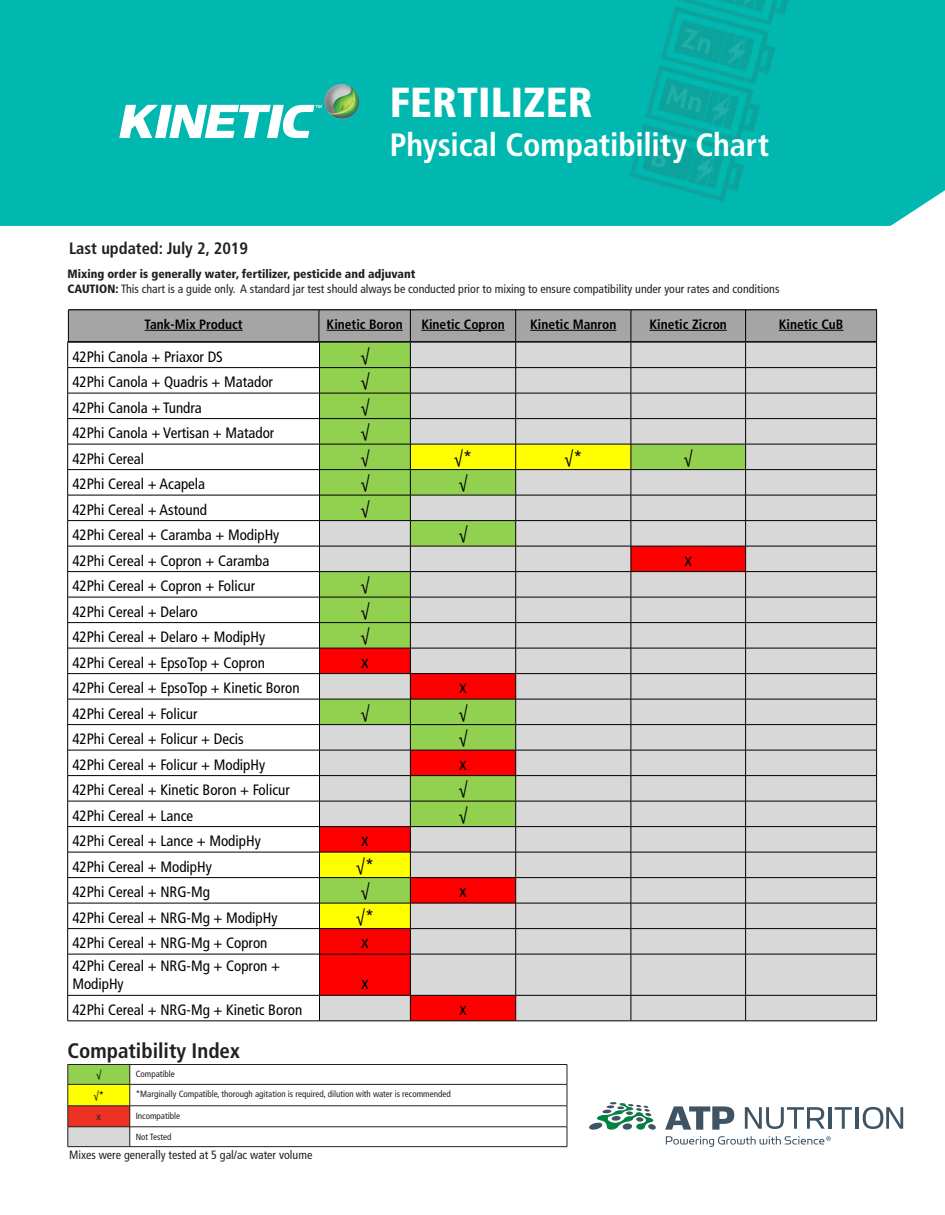
<style>
.page{position:relative;width:945px;height:1215px;background:#fff}
.page>*{position:absolute;margin:0;border:0;box-sizing:border-box;transform-origin:0 0}
.t1{font:900 condensed 42px "Frutiger LT Std";letter-spacing:.005em;color:#fff}
.t2{font:700 condensed 32.25px "Frutiger LT Std";letter-spacing:-.005em;color:#fff}
.t3{font:700 condensed 21px "Frutiger LT Std";color:#231f20}
.t4{font:condensed 18px "Frutiger LT Std";color:#000}
.t5{font:700 condensed 16.5px "Frutiger LT Std";color:#231f20}
.t6{font:condensed 15px/18px "Frutiger LT Std";color:#000}
.t7{font:700 condensed 13.5px "Frutiger LT Std";color:#000}
.t8{font:condensed 12px/14.4px "Frutiger LT Std";color:#231f20}
.t9{font:condensed 10.5px "Frutiger LT Std";color:#000}
.t10{font:condensed 10.5px "Frutiger LT Std";color:#231f20}
.t11{font:condensed 9px "Frutiger LT Std";color:#231f20}
.s1{font-weight:900}
</style>
<div class="page">
<img style="left:0;top:0;width:945px;height:226px">
<img style="left:324px;top:84px;width:35px;height:35px;border-radius:17px">
<svg style="left:119px;top:105px;width:203px;height:33px"></svg>
<svg style="left:589px;top:1102px;width:67px;height:28px"></svg>
<svg style="left:665px;top:1106px;width:69px;height:24px"></svg>
<svg style="left:745px;top:1107px;width:80px;height:22px"></svg>
<hr style="left:828px;top:1107px;width:3px;height:22px;background:#3e5364">
<svg style="left:835px;top:1107px;width:17px;height:22px"></svg>
<hr style="left:856px;top:1107px;width:3px;height:22px;background:#3e5364">
<svg style="left:863px;top:1107px;width:40px;height:22px"></svg>
<svg style="left:666px;top:1136px;width:165px;height:11px"></svg>
<div style="left:68px;top:1065px;width:62px;height:19px;background:#92d050"></div>
<div style="left:68px;top:1084px;width:62px;height:22px;background:#ff0"></div>
<div style="left:68px;top:1106px;width:62px;height:21px;background:#eb3223"></div>
<div style="left:68px;top:1127px;width:62px;height:20px;background:#d8d8d8"></div>
<hr style="left:68px;top:1064px;width:62px;height:1px;background:#231f20">
<hr style="left:130px;top:1064px;width:437px;height:1px;background:#231f20">
<hr style="left:68px;top:1084px;width:62px;height:1px;background:#231f20">
<hr style="left:130px;top:1084px;width:437px;height:1px;background:#231f20">
<hr style="left:68px;top:1106px;width:62px;height:1px;background:#231f20">
<hr style="left:130px;top:1106px;width:437px;height:1px;background:#231f20">
<hr style="left:68px;top:1127px;width:62px;height:1px;background:#231f20">
<svg style="left:68px;top:1065px;width:1px;height:81px"></svg>
<hr style="left:130px;top:1127px;width:437px;height:1px;background:#231f20">
<svg style="left:130px;top:1065px;width:1px;height:81px"></svg>
<svg style="left:567px;top:1065px;width:1px;height:81px"></svg>
<hr style="left:68px;top:1146px;width:62px;height:1px;background:#231f20">
<hr style="left:130px;top:1146px;width:437px;height:1px;background:#231f20">
<hr style="left:69px;top:309px;width:808px;height:1px;background:#231f20">
<div style="left:746px;top:955px;width:130px;height:66px;background:#d8d8d8"></div>
<svg style="left:320px;top:955px;width:425px;height:66px;background:#dda4a4"></svg>
<svg style="left:67px;top:310px;width:810px;height:644px"></svg>
<hr style="left:68px;top:954px;width:252px;height:1px;background:#000">
<hr style="left:67px;top:954px;width:1px;height:41px;background:#000">
<hr style="left:320px;top:954px;width:90px;height:1px;background:#000">
<hr style="left:319px;top:954px;width:1px;height:41px;background:#000">
<hr style="left:410px;top:954px;width:106px;height:1px;background:#000">
<hr style="left:410px;top:954px;width:1px;height:41px;background:#000">
<hr style="left:516px;top:954px;width:115px;height:1px;background:#000">
<hr style="left:515px;top:954px;width:1px;height:41px;background:#000">
<hr style="left:631px;top:954px;width:115px;height:1px;background:#000">
<hr style="left:631px;top:954px;width:1px;height:41px;background:#000">
<hr style="left:746px;top:954px;width:131px;height:1px;background:#000">
<hr style="left:745px;top:954px;width:1px;height:41px;background:#000">
<hr style="left:876px;top:954px;width:1px;height:41px;background:#000">
<hr style="left:68px;top:995px;width:252px;height:1px;background:#000">
<svg style="left:67px;top:996px;width:1px;height:25px"></svg>
<hr style="left:320px;top:995px;width:90px;height:1px;background:#000">
<svg style="left:319px;top:996px;width:1px;height:25px"></svg>
<hr style="left:410px;top:995px;width:106px;height:1px;background:#000">
<svg style="left:410px;top:996px;width:1px;height:25px"></svg>
<hr style="left:516px;top:995px;width:115px;height:1px;background:#000">
<svg style="left:515px;top:996px;width:1px;height:25px"></svg>
<hr style="left:631px;top:995px;width:115px;height:1px;background:#000">
<svg style="left:631px;top:996px;width:1px;height:25px"></svg>
<hr style="left:746px;top:995px;width:131px;height:1px;background:#000">
<svg style="left:745px;top:996px;width:1px;height:25px"></svg>
<svg style="left:876px;top:996px;width:1px;height:25px"></svg>
<hr style="left:68px;top:1021px;width:252px;height:1px;background:#000">
<hr style="left:320px;top:1021px;width:90px;height:1px;background:#000">
<hr style="left:410px;top:1021px;width:106px;height:1px;background:#000">
<hr style="left:516px;top:1021px;width:115px;height:1px;background:#000">
<hr style="left:631px;top:1021px;width:115px;height:1px;background:#000">
<hr style="left:746px;top:1021px;width:131px;height:1px;background:#000">
<p class="t5" style="left:69px;top:239px;width:181px">Last updated: July 2, 2019</p>
<h1 class="t1" style="left:390px;top:77px;width:205px">FERTILIZER</h1>
<h2 class="t2" style="left:390px;top:125px;width:381px">Physical Compatibility Chart</h2>
<p class="t8" style="left:68px;top:267px;width:713px"><span class="s1">Mixing order is generally water, fertilizer, pesticide and adjuvant<br>CAUTION:</span> This chart is a guide only. A standard jar test should always be conducted prior to mixing to ensure compatibility under your rates and conditions</p>
<p class="t7" style="left:145px;top:316px;width:100px">Tank-Mix Product</p>
<p class="t7" style="left:327px;top:316px;width:78px">Kinetic Boron</p>
<p class="t7" style="left:421px;top:316px;width:85px">Kinetic Copron</p>
<p class="t7" style="left:530px;top:316px;width:88px">Kinetic Manron</p>
<p class="t7" style="left:650px;top:316px;width:79px">Kinetic Zicron</p>
<p class="t7" style="left:779px;top:316px;width:66px">Kinetic CuB</p>
<p class="t6" style="left:72px;top:348px;width:152px">42Phi Canola + Priaxor DS</p>
<p class="t4" style="left:360px;top:345px;width:11px">√</p>
<p class="t6" style="left:72px;top:373px;width:202px">42Phi Canola + Quadris + Matador</p>
<p class="t4" style="left:360px;top:370px;width:11px">√</p>
<p class="t6" style="left:72px;top:399px;width:131px">42Phi Canola + Tundra</p>
<p class="t4" style="left:360px;top:396px;width:11px">√</p>
<p class="t6" style="left:72px;top:424px;width:204px">42Phi Canola + Vertisan + Matador</p>
<p class="t4" style="left:360px;top:421px;width:11px">√</p>
<p class="t6" style="left:72px;top:450px;width:73px">42Phi Cereal</p>
<p class="t4" style="left:360px;top:447px;width:11px">√</p>
<p class="t4" style="left:454px;top:447px;width:20px">√*</p>
<p class="t4" style="left:564px;top:447px;width:20px">√*</p>
<p class="t4" style="left:684px;top:447px;width:11px">√</p>
<p class="t6" style="left:72px;top:475px;width:134px">42Phi Cereal + Acapela</p>
<p class="t4" style="left:360px;top:472px;width:11px">√</p>
<p class="t4" style="left:458px;top:472px;width:11px">√</p>
<p class="t6" style="left:72px;top:501px;width:136px">42Phi Cereal + Astound</p>
<p class="t4" style="left:360px;top:498px;width:11px">√</p>
<p class="t6" style="left:72px;top:526px;width:209px">42Phi Cereal + Caramba + ModipHy</p>
<p class="t4" style="left:458px;top:523px;width:11px">√</p>
<p class="t6" style="left:72px;top:552px;width:199px">42Phi Cereal + Copron + Caramba</p>
<p class="t4" style="left:684px;top:549px;width:9px">x</p>
<p class="t6" style="left:72px;top:577px;width:184px">42Phi Cereal + Copron + Folicur</p>
<p class="t4" style="left:360px;top:574px;width:11px">√</p>
<p class="t6" style="left:72px;top:603px;width:127px">42Phi Cereal + Delaro</p>
<p class="t4" style="left:360px;top:600px;width:11px">√</p>
<p class="t6" style="left:72px;top:628px;width:194px">42Phi Cereal + Delaro + ModipHy</p>
<p class="t4" style="left:360px;top:625px;width:11px">√</p>
<p class="t6" style="left:72px;top:654px;width:194px">42Phi Cereal + EpsoTop + Copron</p>
<p class="t4" style="left:361px;top:651px;width:9px">x</p>
<p class="t6" style="left:72px;top:679px;width:229px">42Phi Cereal + EpsoTop + Kinetic Boron</p>
<p class="t4" style="left:459px;top:676px;width:9px">x</p>
<p class="t6" style="left:72px;top:705px;width:127px">42Phi Cereal + Folicur</p>
<p class="t4" style="left:360px;top:702px;width:11px">√</p>
<p class="t4" style="left:458px;top:702px;width:11px">√</p>
<p class="t6" style="left:72px;top:730px;width:173px">42Phi Cereal + Folicur + Decis</p>
<p class="t4" style="left:458px;top:727px;width:11px">√</p>
<p class="t6" style="left:72px;top:756px;width:194px">42Phi Cereal + Folicur + ModipHy</p>
<p class="t4" style="left:459px;top:753px;width:9px">x</p>
<p class="t6" style="left:72px;top:781px;width:219px">42Phi Cereal + Kinetic Boron + Folicur</p>
<p class="t4" style="left:458px;top:778px;width:11px">√</p>
<p class="t6" style="left:72px;top:807px;width:122px">42Phi Cereal + Lance</p>
<p class="t4" style="left:458px;top:804px;width:11px">√</p>
<p class="t6" style="left:72px;top:832px;width:190px">42Phi Cereal + Lance + ModipHy</p>
<p class="t4" style="left:361px;top:829px;width:9px">x</p>
<p class="t6" style="left:72px;top:858px;width:141px">42Phi Cereal + ModipHy</p>
<p class="t4" style="left:356px;top:855px;width:20px">√*</p>
<p class="t6" style="left:72px;top:883px;width:139px">42Phi Cereal + NRG-Mg</p>
<p class="t4" style="left:360px;top:880px;width:11px">√</p>
<p class="t4" style="left:459px;top:880px;width:9px">x</p>
<p class="t6" style="left:72px;top:909px;width:207px">42Phi Cereal + NRG-Mg + ModipHy</p>
<p class="t4" style="left:356px;top:906px;width:20px">√*</p>
<p class="t6" style="left:72px;top:934px;width:197px">42Phi Cereal + NRG-Mg + Copron</p>
<p class="t4" style="left:361px;top:931px;width:9px">x</p>
<p class="t6" style="left:72px;top:957px;width:209px">42Phi Cereal + NRG-Mg + Copron +<br>ModipHy</p>
<p class="t4" style="left:361px;top:973px;width:9px">x</p>
<p class="t6" style="left:72px;top:1001px;width:231px">42Phi Cereal + NRG-Mg + Kinetic Boron</p>
<p class="t4" style="left:459px;top:998px;width:9px">x</p>
<h3 class="t3" style="left:68px;top:1038px;width:174px">Compatibility Index</h3>
<p class="t9" style="left:96px;top:1069px;width:7px">√</p>
<p class="t11" style="left:136px;top:1069px;width:41px">Compatible</p>
<p class="t9" style="left:93px;top:1089px;width:12px">√*</p>
<p class="t11" style="left:136px;top:1089px;width:317px">*Marginally Compatible, thorough agitation is required, dilution with water is recommended</p>
<p class="t10" style="left:97px;top:1110px;width:6px">x</p>
<p class="t11" style="left:136px;top:1110px;width:46px">Incompatible</p>
<p class="t11" style="left:136px;top:1131px;width:37px">Not Tested</p>
<p class="t8" style="left:69px;top:1148px;width:245px">Mixes were generally tested at 5 gal/ac water volume</p>
</div>
